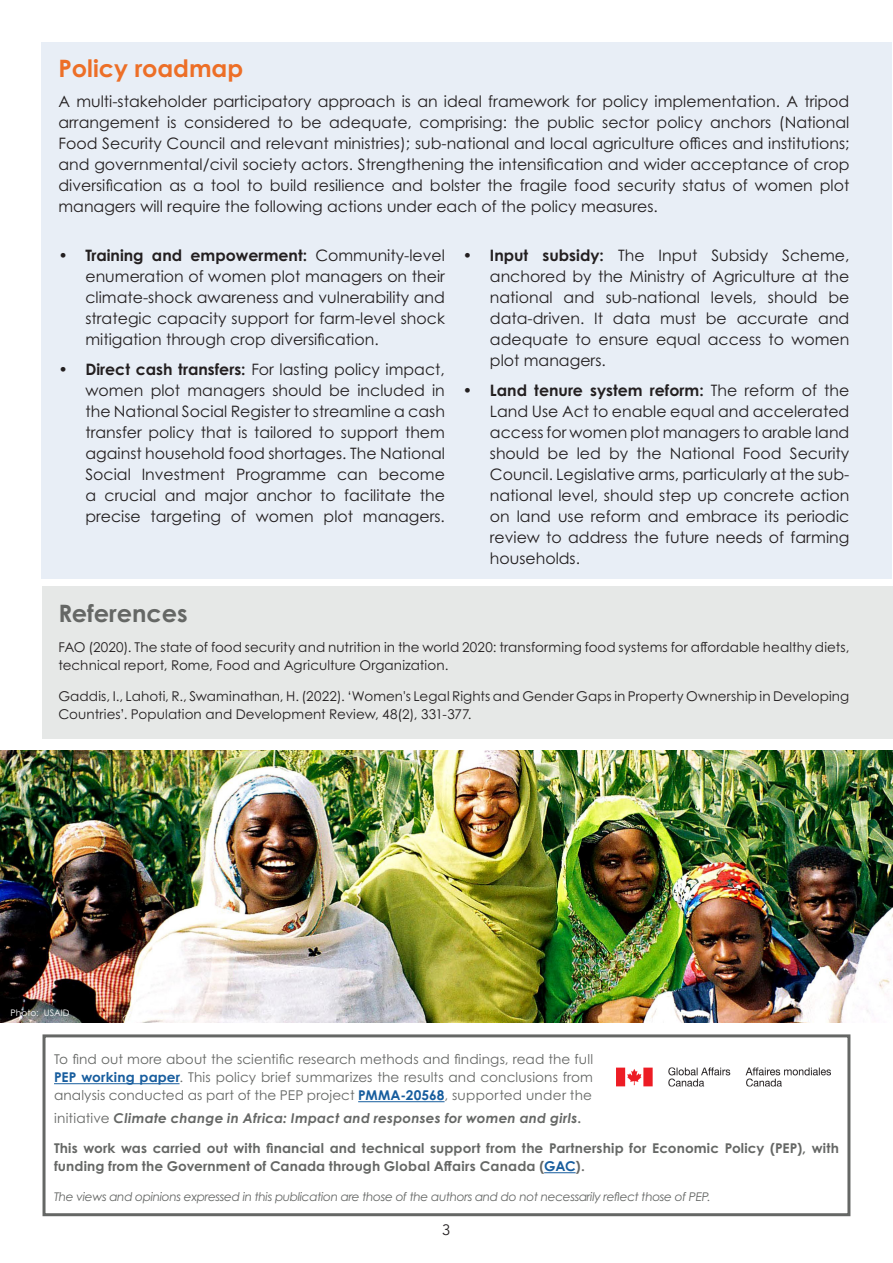
<style>
.page{position:relative;width:893px;height:1263px;background:#fff}
.page>*{position:absolute;margin:0;border:0;box-sizing:border-box;transform-origin:0 0}
.t1{font:700 24px "Century Gothic Pro";color:#ed6f27}
.t2{font:700 24px "Century Gothic Pro";color:#656765}
.t3{font:15.75px/21px "Century Gothic Pro";color:#231f20;text-align:justify}
.t4{font:15px "Avenir";color:#231f20}
.t5{font:13.5px/18px "Century Gothic Pro";letter-spacing:.01em;color:#231f20}
.t6{font:13.5px/18px "Century Gothic Pro";letter-spacing:.01em;color:#656765;text-align:justify}
.t7{font:700 13.5px/18px "Century Gothic Pro";letter-spacing:.01em;color:#656765}
.t8{font:italic 700 13.5px "Century Gothic Pro";letter-spacing:.015em;color:#656765}
.t9{font:italic 12px "Century Gothic Pro";letter-spacing:-.03em;color:#656765}
.t10{font:9px "Century Gothic Pro";color:#fff}
.s1{font-weight:700}
.s2{font-weight:700;color:#175d9e}
.s3{font-weight:400;font-style:normal}
.s4{font-style:normal}
.s5{color:#175d9e}
</style>
<div class="page">
<div style="left:41px;top:43px;width:851px;height:190px;background:#e8eef6"></div>
<img style="left:0;top:750px;width:893px;height:272px">
<div style="left:43px;top:587px;width:850px;height:152px;background:#e6e8e7"></div>
<hr style="left:54px;top:1083px;width:126px;height:1px;background:#175d9e">
<hr style="left:358px;top:1101px;width:87px;height:1px;background:#175d9e">
<hr style="left:544px;top:1172px;width:32px;height:1px;background:#175d9e">
<div style="left:43px;top:1034px;width:807px;height:182px;border:3px solid #656765"></div>
<img style="left:616px;top:1067px;width:214px;height:20px">
<div style="left:41px;top:233px;width:851px;height:345px;background:#e8eef6"></div>
<p class="t1" style="left:58px;top:54px;width:186px">Policy roadmap</p>
<p class="t3" style="left:58px;top:90px;width:792px">A multi-stakeholder participatory approach is an ideal framework for policy implementation. A tripod arrangement is considered to be adequate, comprising: the public sector policy anchors (National Food Security Council and relevant ministries); sub-national and local agriculture offices and institutions; and governmental/civil society actors. Strengthening the intensification and wider acceptance of crop diversification as a tool to build resilience and bolster the fragile food security status of women plot managers will require the following actions under each of the policy measures.</p>
<p class="t3" style="left:85px;top:245px;width:361px;text-indent:-27px"><span class="s1">• Training and empowerment:</span> Community-level enumeration of women plot managers on their climate-shock awareness and vulnerability and strategic capacity support for farm-level shock mitigation through crop diversification.</p>
<p class="t3" style="left:85px;top:359px;width:361px;text-indent:-27px"><span class="s1">• Direct cash transfers:</span> For lasting policy impact, women plot managers should be included in the National Social Register to streamline a cash transfer policy that is tailored to support them against household food shortages. The National Social Investment Programme can become a crucial and major anchor to facilitate the precise targeting of women plot managers.</p>
<p class="t3" style="left:490px;top:245px;width:361px;text-indent:-27px"><span class="s1">• Input subsidy:</span> The Input Subsidy Scheme, anchored by the Ministry of Agriculture at the national and sub-national levels, should be data-driven. It data must be accurate and adequate to ensure equal access to women plot managers.</p>
<p class="t3" style="left:490px;top:380px;width:361px;text-indent:-27px"><span class="s1">• Land tenure system reform:</span> The reform of the Land Use Act to enable equal and accelerated access for women plot managers to arable land should be led by the National Food Security Council. Legislative arms, particularly at the sub&shy;national level, should step up concrete action on land use reform and embrace its periodic review to address the future needs of farming households.</p>
<p class="t2" style="left:58px;top:598px;width:131px">References</p>
<p class="t5" style="left:58px;top:638px;width:792px">FAO (2020). The state of food security and nutrition in the world 2020: transforming food systems for affordable healthy diets, technical report, Rome, Food and Agriculture Organization.</p>
<p class="t5" style="left:58px;top:687px;width:792px">Gaddis, I., Lahoti, R., Swaminathan, H. (2022). ‘Women's Legal Rights and Gender Gaps in Property Ownership in Developing<br>Countries’. Population and Development Review, 48(2), 331-377.</p>
<p class="t10" style="left:11px;top:1007px;width:60px">Photo: USAID</p>
<p class="t6" style="left:54px;top:1050px;width:541px">To find out more about the scientific research methods and findings, read the full <span class="s2">PEP working paper</span>. This policy brief summarizes the results and conclusions from analysis conducted as part of the PEP project <span class="s2">PMMA-20568</span>, supported under the</p>
<p class="t8" style="left:54px;top:1109px;width:529px"><span class="s3">initiative</span> Climate change in Africa: Impact and responses for women and girls<span class="s4">.</span></p>
<p class="t7" style="left:54px;top:1139px;width:786px">This work was carried out with financial and technical support from the Partnership for Economic Policy (PEP), with funding from the Government of Canada through Global Affairs Canada (<span class="s5">GAC</span>).</p>
<p class="t9" style="left:54px;top:1189px;width:658px">The views and opinions expressed in this publication are those of the authors and do not necessarily reflect those of PEP.</p>
<p class="t4" style="left:442px;top:1221px;width:10px">3</p>
</div>
